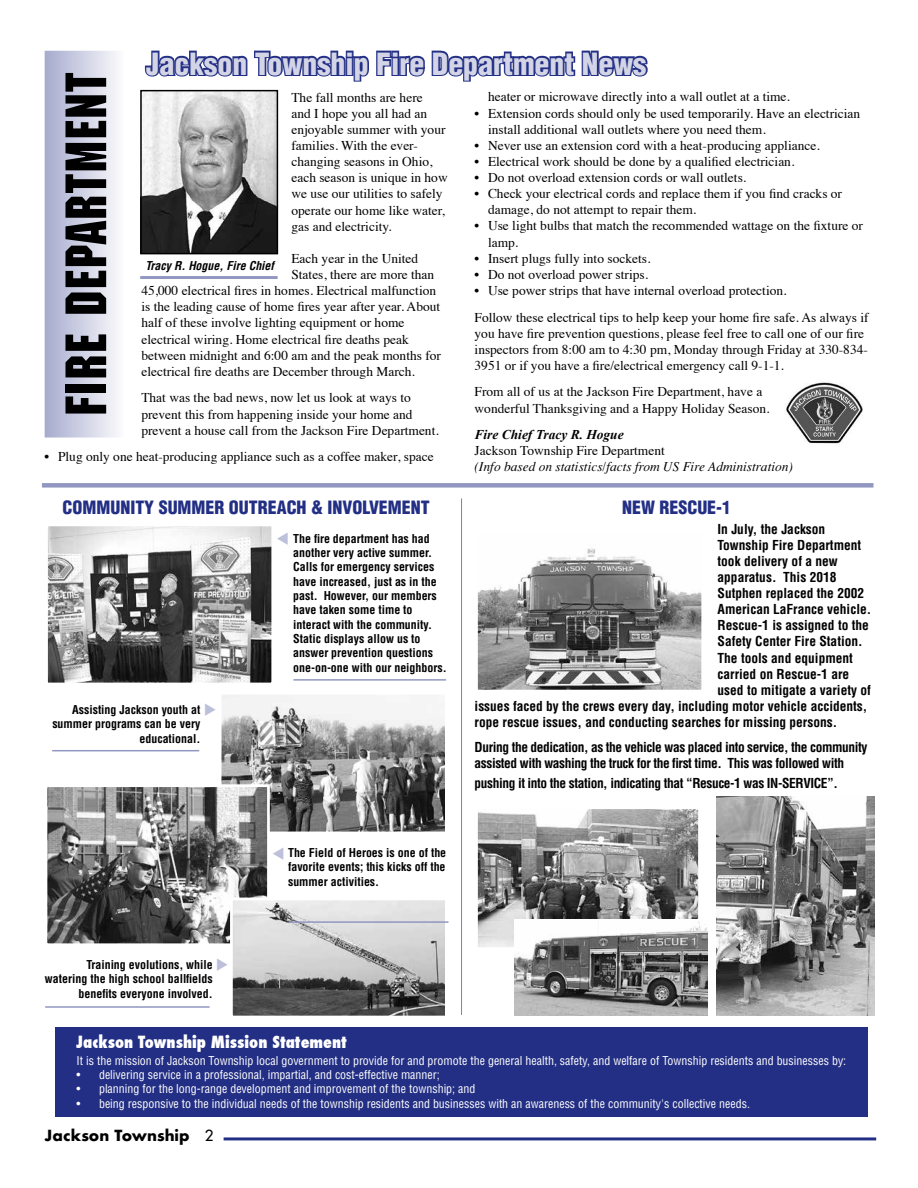
<style>
.page{position:relative;width:918px;height:1188px;background:#fff}
.page>*{position:absolute;margin:0;border:0;box-sizing:border-box;transform-origin:0 0}
.t1{font:56.7px "Machine";letter-spacing:.025em;color:#000;scale:.94 1}
.t2{font:900 condensed 29.85px "Helvetica";color:#d3d5e6}
.t3{font:900 condensed 17.85px "Helvetica";color:#232f84}
.t4{font:800 condensed 16.35px "Futura";color:#fff}
.t5{font:700 15px "Futura";color:#000}
.t6{font:13.5px/16px "Times";color:#000}
.t7{font:700 condensed 13.5px "Helvetica";color:#000}
.t8{font:700 condensed 13.5px/16px "Helvetica";letter-spacing:-.03em;color:#000}
.t9{font:italic 13.5px "Times";color:#000}
.t10{font:italic 700 13.5px "Times New Roman";color:#000}
.t11{font:700 condensed 12px/14.4px "Helvetica";color:#000;text-align:right}
.t12{font:condensed 12px "Helvetica";color:#fff}
.t13{font:italic 700 condensed 12px "Helvetica";color:#000}
.s1{font-weight:400}
</style>
<div class="page">
<img style="left:786px;top:382px;width:77px;height:62px">
<hr style="left:224px;top:1137px;width:652px;height:3px;background:#232f84">
<div style="left:45px;top:51px;width:78px;height:386px;background:linear-gradient(to right,#a7acce,#fafafc)"></div>
<div style="left:45px;top:51px;width:79px;height:387px;border:1px solid #fff"></div>
<svg style="left:143px;top:50px;width:505px;height:68px"></svg>
<img style="left:142px;top:92px;width:134px;height:160px">
<div style="left:140px;top:90px;width:138px;height:164px;border:1px solid #000"></div>
<hr style="left:140px;top:276px;width:138px;height:3px;background:#9197c1">
<img style="left:49px;top:528px;width:221px;height:153px">
<div style="left:45px;top:524px;width:229px;height:161px;border:3px solid #fff"></div>
<hr style="left:293px;top:679px;width:153px;height:2px;background:#9197c1">
<hr style="left:461px;top:498px;width:1px;height:517px;background:#7b82b5">
<div style="left:42px;top:483px;width:832px;height:5px;background:#9197c1"></div>
<img style="left:223px;top:696px;width:221px;height:134px">
<div style="left:219px;top:692px;width:229px;height:142px;border:3px solid #fff"></div>
<img style="left:49px;top:788px;width:217px;height:154px">
<div style="left:45px;top:784px;width:225px;height:162px;border:3px solid #fff"></div>
<img style="left:234px;top:902px;width:210px;height:112px">
<div style="left:230px;top:898px;width:218px;height:120px;border:3px solid #fff"></div>
<hr style="left:52px;top:750px;width:147px;height:1px;background:#9197c1">
<hr style="left:289px;top:921px;width:159px;height:2px;background:#9197c1">
<hr style="left:45px;top:1006px;width:165px;height:2px;background:#9197c1">
<img style="left:479px;top:548px;width:221px;height:140px">
<div style="left:475px;top:531px;width:229px;height:161px;border:3px solid #fff"></div>
<img style="left:717px;top:796px;width:157px;height:220px">
<img style="left:479px;top:810px;width:218px;height:136px">
<div style="left:475px;top:806px;width:226px;height:144px;border:3px solid #fff"></div>
<img style="left:514px;top:919px;width:193px;height:97px">
<div style="left:55px;top:1028px;width:812px;height:89px;background:#232f84"></div>
<h2 class="t2" style="left:146px;top:45px;width:502px">Jackson Township Fire Department News</h2>
<h1 class="t1" style="left:53px;top:416px;width:366px;rotate:-90deg">fire DEPARTMENT</h1>
<p class="t6" style="left:488px;top:88px;width:303px">heater or microwave directly into a wall outlet at a time.</p>
<p class="t6" style="left:488px;top:104px;width:374px;text-indent:-13px">• Extension cords should only be used temporarily. Have an electrician install additional wall outlets where you need them.</p>
<p class="t6" style="left:475px;top:136px;width:347px">• Never use an extension cord with a heat-producing appliance.</p>
<p class="t6" style="left:475px;top:152px;width:321px">• Electrical work should be done by a qualified electrician.</p>
<p class="t6" style="left:475px;top:168px;width:273px">• Do not overload extension cords or wall outlets.</p>
<p class="t6" style="left:488px;top:185px;width:356px;text-indent:-13px">• Check your electrical cords and replace them if you find cracks or damage, do not attempt to repair them.</p>
<p class="t6" style="left:488px;top:217px;width:377px;text-indent:-13px">• Use light bulbs that match the recommended wattage on the fixture or lamp.</p>
<p class="t6" style="left:475px;top:249px;width:177px">• Insert plugs fully into sockets.</p>
<p class="t6" style="left:475px;top:265px;width:175px">• Do not overload power strips.</p>
<p class="t6" style="left:475px;top:276px;width:396px;line-height:26.5px">• Use power strips that have internal overload protection.<br>Follow these electrical tips to help keep your home fire safe. As always if</p>
<p class="t6" style="left:475px;top:324px;width:395px">you have fire prevention questions, please feel free to call one of our fire inspectors from 8:00 am to 4:30 pm, Monday through Friday at 330-834-<br>3951 or if you have a fire/electrical emergency call 9-1-1.</p>
<p class="t6" style="left:475px;top:383px;width:296px">From all of us at the Jackson Fire Department, have a wonderful Thanksgiving and a Happy Holiday Season.</p>
<p class="t10" style="left:475px;top:425px;width:151px">Fire Chief Tracy R. Hogue</p>
<p class="t6" style="left:475px;top:442px;width:192px">Jackson Township Fire Department</p>
<p class="t9" style="left:475px;top:459px;width:320px">(Info based on statistics/facts from US Fire Administration)</p>
<p class="t6" style="left:291px;top:88px;width:158px">The fall months are here<br>and I hope you all had an enjoyable summer with your families. With the ever&shy;changing seasons in Ohio, each season is unique in how we use our utilities to safely operate our home like water, gas and electricity.</p>
<p class="t6" style="left:291px;top:249px;width:128px">Each year in the United</p>
<p class="t6" style="left:291px;top:265px;width:144px">States, there are more than</p>
<p class="t6" style="left:141px;top:281px;width:296px">45,000 electrical fires in homes. Electrical malfunction</p>
<p class="t6" style="left:141px;top:298px;width:300px">is the leading cause of home fires year after year. About</p>
<p class="t6" style="left:141px;top:314px;width:265px">half of these involve lighting equipment or home</p>
<p class="t6" style="left:141px;top:330px;width:269px">electrical wiring. Home electrical fire deaths peak</p>
<p class="t6" style="left:141px;top:346px;width:301px">between midnight and 6:00 am and the peak months for</p>
<p class="t6" style="left:141px;top:362px;width:275px">electrical fire deaths are December through March.</p>
<p class="t6" style="left:141px;top:389px;width:299px">That was the bad news, now let us look at ways to prevent this from happening inside your home and prevent a house call from the Jackson Fire Department.</p>
<p class="t6" style="left:45px;top:447px;width:391px">• Plug only one heat-producing appliance such as a coffee maker, space</p>
<p class="t13" style="left:145px;top:259px;width:130px">Tracy R. Hogue, Fire Chief</p>
<h3 class="t3" style="left:63px;top:497px;width:369px">COMMUNITY SUMMER OUTREACH &amp; INVOLVEMENT</h3>
<p class="t11" style="left:52px;top:702px;width:150px">Assisting Jackson youth at summer programs can be very educational.</p>
<p class="t11" style="left:293px;top:531px;width:155px;text-align:left">The fire department has had another very active summer.<br>Calls for emergency services have increased, just as in the past. However, our members have taken some time to interact with the community.<br>Static displays allow us to answer prevention questions one-on-one with our neighbors.</p>
<p class="t11" style="left:288px;top:845px;width:160px;text-align:justify">The Field of Heroes is one of the favorite events; this kicks off the summer activities.</p>
<h3 class="t3" style="left:622px;top:497px;width:111px">NEW RESCUE-1</h3>
<p class="t7" style="left:718px;top:520px;width:109px">In July, the Jackson</p>
<p class="t7" style="left:718px;top:537px;width:145px">Township Fire Department</p>
<p class="t7" style="left:718px;top:553px;width:122px">took delivery of a new</p>
<p class="t7" style="left:718px;top:569px;width:121px">apparatus. This 2018</p>
<p class="t7" style="left:718px;top:585px;width:148px">Sutphen replaced the 2002</p>
<p class="t7" style="left:718px;top:601px;width:155px">American LaFrance vehicle.</p>
<p class="t7" style="left:718px;top:617px;width:153px">Rescue-1 is assigned to the</p>
<p class="t7" style="left:718px;top:633px;width:147px">Safety Center Fire Station.</p>
<p class="t7" style="left:718px;top:649px;width:137px">The tools and equipment</p>
<p class="t7" style="left:718px;top:666px;width:133px">carried on Rescue-1 are</p>
<p class="t7" style="left:718px;top:682px;width:155px">used to mitigate a variety of</p>
<p class="t7" style="left:475px;top:698px;width:394px">issues faced by the crews every day, including motor vehicle accidents,</p>
<p class="t7" style="left:475px;top:714px;width:364px">rope rescue issues, and conducting searches for missing persons.</p>
<p class="t8" style="left:475px;top:739px;width:394px">During the dedication, as the vehicle was placed into service, the community assisted with washing the truck for the first time. This was followed with</p>
<p class="t8" style="left:475px;top:775px;width:365px">pushing it into the station, indicating that “Resuce-1 was IN-SERVICE”.</p>
<p class="t11" style="left:45px;top:957px;width:169px">Training evolutions, while watering the high school ballfields benefits everyone involved.</p>
<p class="t4" style="left:77px;top:1030px;width:272px">Jackson Township Mission Statement</p>
<p class="t12" style="left:77px;top:1053px;width:771px">It is the mission of Jackson Township local government to provide for and promote the general health, safety, and welfare of Township residents and businesses by:</p>
<p class="t12" style="left:77px;top:1067px;width:365px">• delivering service in a professional, impartial, and cost-effective manner;</p>
<p class="t12" style="left:77px;top:1081px;width:400px">• planning for the long-range development and improvement of the township; and</p>
<p class="t12" style="left:77px;top:1096px;width:675px">• being responsive to the individual needs of the township residents and businesses with an awareness of the community's collective needs.</p>
<p class="t5" style="left:45px;top:1124px;width:170px">Jackson Township <span class="s1">2</span></p>
</div>
